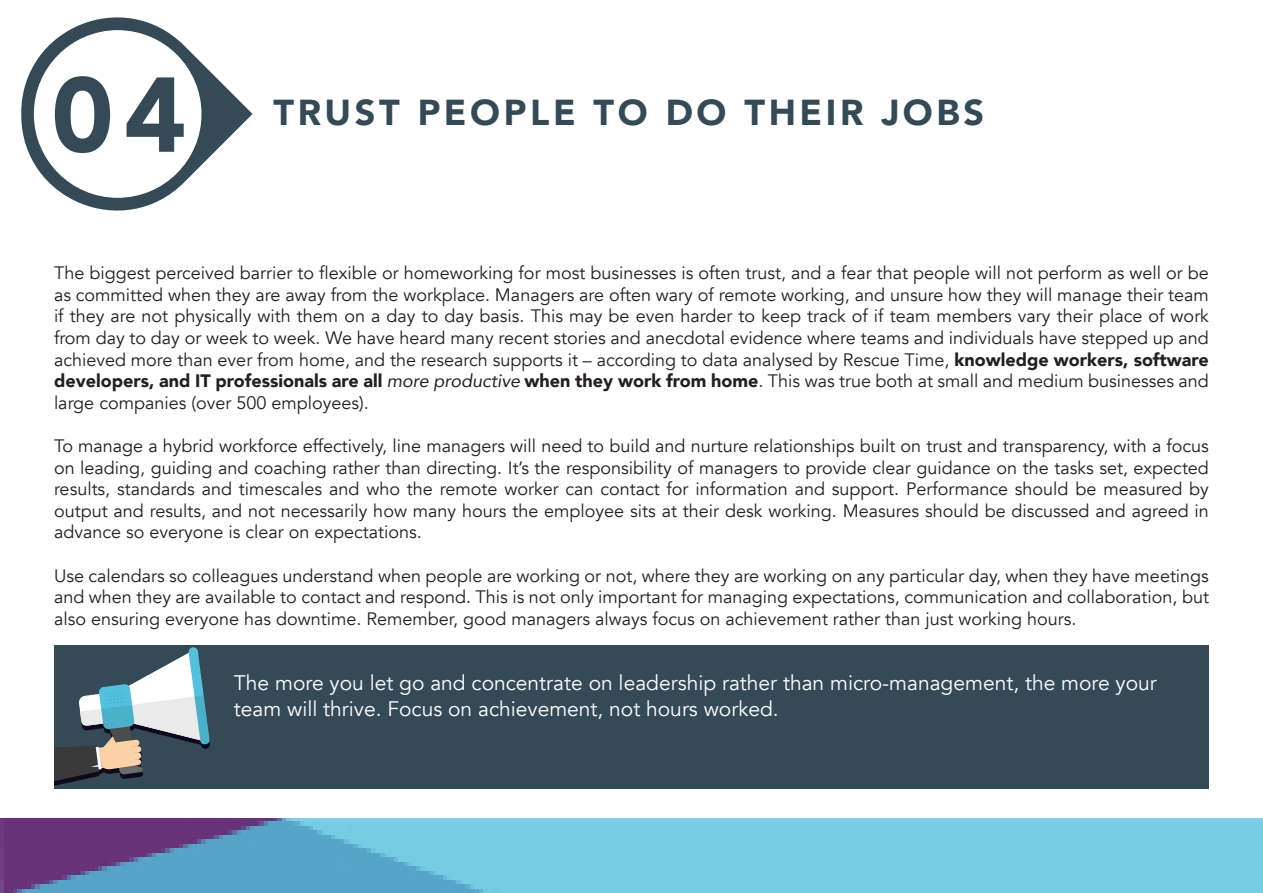
<style>
.page{position:relative;width:1263px;height:893px;background:#fff}
.page>*{position:absolute;margin:0;border:0;box-sizing:border-box;transform-origin:0 0}
.t1{font:900 105px "Avenir";color:#344a57}
.t2{font:900 36px "Avenir";letter-spacing:.1em;color:#344a57}
.t3{font:21px/25.2px "Avenir";color:#fff}
.t4{font:18px/21.6px "Avenir";color:#231f20;text-align:justify}
.s1{font-weight:900}
.s2{font-style:italic}
</style>
<div class="page">
<img style="left:0;top:819px;width:1263px;height:74px">
<svg style="left:21px;top:17px;width:231px;height:194px"></svg>
<div style="left:34px;top:31px;width:167px;height:166px;background:#fff;border-radius:50%"></div>
<div style="left:54px;top:645px;width:1155px;height:144px;background:#344a57"></div>
<svg style="left:54px;top:647px;width:156px;height:139px"></svg>
<p class="t1" style="left:51px;top:25px;width:136px">04</p>
<p class="t2" style="left:273px;top:82px;width:712px">TRUST PEOPLE TO DO THEIR JOBS</p>
<p class="t4" style="left:54px;top:262px;width:1156px">The biggest perceived barrier to flexible or homeworking for most businesses is often trust, and a fear that people will not perform as well or be as committed when they are away from the workplace. Managers are often wary of remote working, and unsure how they will manage their team if they are not physically with them on a day to day basis. This may be even harder to keep track of if team members vary their place of work from day to day or week to week. We have heard many recent stories and anecdotal evidence where teams and individuals have stepped up and achieved more than ever from home, and the research supports it – according to data analysed by Rescue Time, <span class="s1">knowledge workers, software developers, and IT professionals are all</span> <span class="s2">more productive</span> <span class="s1">when they work from home</span>. This was true both at small and medium businesses and large companies (over 500 employees).</p>
<p class="t4" style="left:54px;top:435px;width:1156px">To manage a hybrid workforce effectively, line managers will need to build and nurture relationships built on trust and transparency, with a focus on leading, guiding and coaching rather than directing. It’s the responsibility of managers to provide clear guidance on the tasks set, expected results, standards and timescales and who the remote worker can contact for information and support. Performance should be measured by output and results, and not necessarily how many hours the employee sits at their desk working. Measures should be discussed and agreed in advance so everyone is clear on expectations.</p>
<p class="t4" style="left:54px;top:565px;width:1156px">Use calendars so colleagues understand when people are working or not, where they are working on any particular day, when they have meetings and when they are available to contact and respond. This is not only important for managing expectations, communication and collaboration, but also ensuring everyone has downtime. Remember, good managers always focus on achievement rather than just working hours.</p>
<p class="t3" style="left:234px;top:671px;width:924px">The more you let go and concentrate on leadership rather than micro-management, the more your team will thrive. Focus on achievement, not hours worked.</p>
</div>
